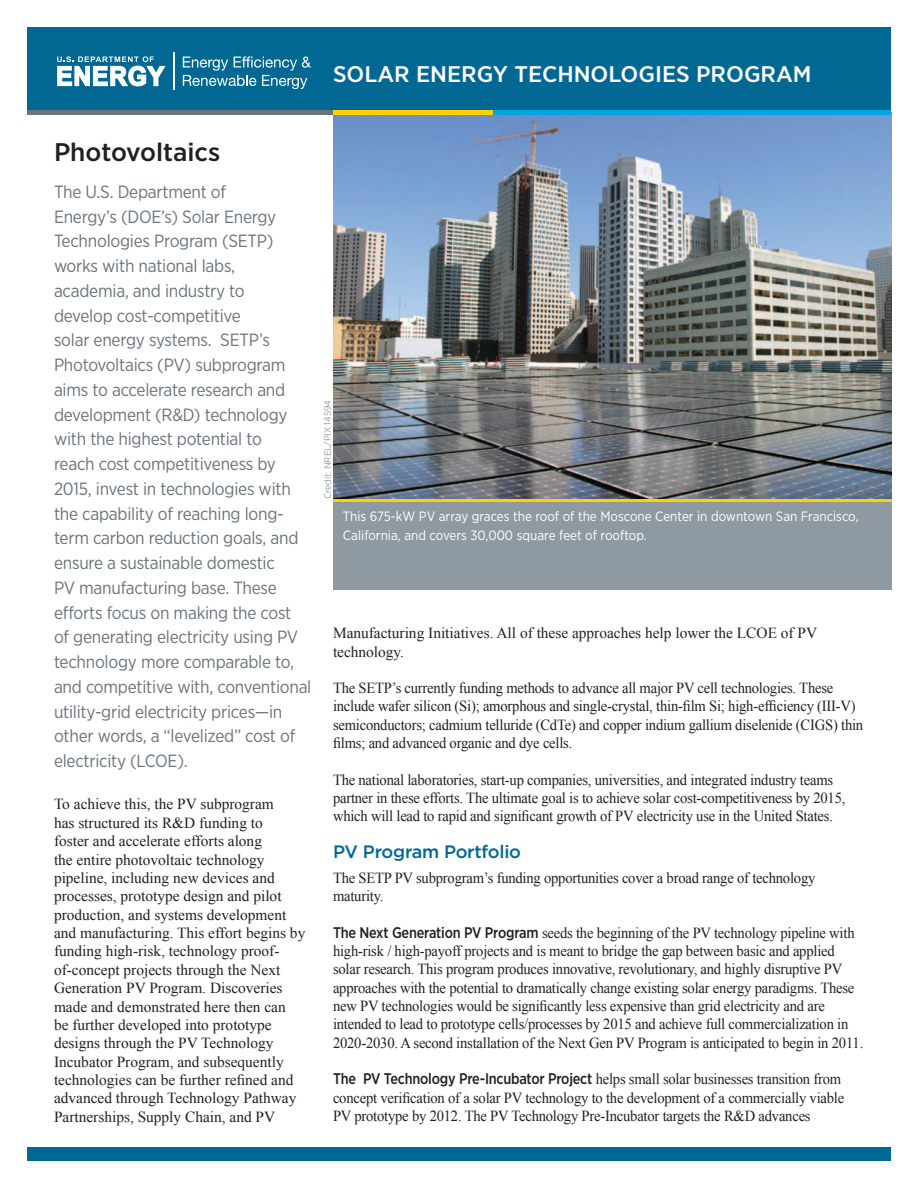
<style>
.page{position:relative;width:918px;height:1188px;background:#fff}
.page>*{position:absolute;margin:0;border:0;box-sizing:border-box;transform-origin:0 0}
.fact_sheet_title{font:500 25.5px "Gotham Narrow";color:#231f20;scale:1.1 1}
.t1{font:500 22.65px "Gotham Narrow";color:#fff;scale:1.1 1}
.Text{font:500 18px "Gotham";letter-spacing:-.015em;color:#006893}
.intro_statement{font:17.7px/24.8px "Gotham Narrow";letter-spacing:-.015em;color:#6a747b}
.t2{font:15.3px/18.3px "Times New Roman";letter-spacing:-.015em;color:#231f20;scale:.95 1}
.t3{font:15.3px/18.3px "Times New Roman";letter-spacing:-.015em;color:#231f20}
.caption_reverse{font:13.5px/19.2px "Gotham Narrow";color:#fff}
.photo_credit{font:300 9px "Gotham Narrow";color:#6a747b;scale:1.1 1}
.s1{font-family:"Gotham Narrow";font-weight:500}
</style>
<div class="page">
<div style="left:27px;top:1148px;width:864px;height:13px;background:#006893"></div>
<img style="left:333px;top:115px;width:558px;height:384px">
<div style="left:333px;top:500px;width:558px;height:90px;background:#8f99a1"></div>
<hr style="left:333px;top:499px;width:558px;height:3px;background:#fed105">
<div style="left:27px;top:27px;width:864px;height:84px;background:#006893"></div>
<div style="left:27px;top:110px;width:311px;height:5px;background:#6a747b"></div>
<div style="left:333px;top:110px;width:161px;height:5px;background:#fed105"></div>
<div style="left:494px;top:110px;width:397px;height:5px;background:#00a5e3"></div>
<svg style="left:57px;top:56px;width:109px;height:30px"></svg>
<hr style="left:174px;top:53px;width:1px;height:37px;background:#fff">
<svg style="left:183px;top:56px;width:128px;height:33px"></svg>
<p class="t1" style="left:333px;top:59px;width:437px">SOLAR ENERGY TECHNOLOGIES PROGRAM</p>
<p class="fact_sheet_title" style="left:54px;top:136px;width:153px">Photovoltaics</p>
<p class="intro_statement" style="left:54px;top:179px;width:259px">The U.S. Department of<br>Energy’s (DOE’s) Solar Energy<br>Technologies Program (SETP) works with national labs, academia, and industry to<br>develop cost-competitive<br>solar energy systems. SETP’s<br>Photovoltaics (PV) subprogram aims to accelerate research and development (R&amp;D) technology with the highest potential to<br>reach cost competitiveness by<br>2015, invest in technologies with the capability of reaching long&shy;term carbon reduction goals, and ensure a sustainable domestic<br>PV manufacturing base. These efforts focus on making the cost<br>of generating electricity using PV technology more comparable to, and competitive with, conventional utility-grid electricity prices—in other words, a “levelized” cost of electricity (LCOE).</p>
<p class="t3" style="left:54px;top:795px;width:253px">To achieve this, the PV subprogram<br>has structured its R&amp;D funding to<br>foster and accelerate efforts along<br>the entire photovoltaic technology pipeline, including new devices and processes, prototype design and pilot production, and systems development and manufacturing. This effort begins by funding high-risk, technology proof&shy;of-concept projects through the Next Generation PV Program. Discoveries made and demonstrated here then can<br>be further developed into prototype designs through the PV Technology Incubator Program, and subsequently technologies can be further refined and advanced through Technology Pathway Partnerships, Supply Chain, and PV</p>
<p class="photo_credit" style="left:322px;top:499px;width:91px;rotate:-90deg">Credit: NREL/PIX 14594</p>
<p class="caption_reverse" style="left:343px;top:507px;width:517px">This 675-kW PV array graces the roof of the Moscone Center in downtown San Francisco,<br>California, and covers 30,000 square feet of rooftop.</p>
<p class="t3" style="left:333px;top:624px;width:486px">Manufacturing Initiatives. All of these approaches help lower the LCOE of PV technology.</p>
<p class="t2" style="left:333px;top:679px;width:560px">The SETP’s currently funding methods to advance all major PV cell technologies. These include wafer silicon (Si); amorphous and single-crystal, thin-film Si; high-efficiency (III-V) semiconductors; cadmium telluride (CdTe) and copper indium gallium diselenide (CIGS) thin films; and advanced organic and dye cells.</p>
<p class="t2" style="left:333px;top:770px;width:541px">The national laboratories, start-up companies, universities, and integrated industry teams partner in these efforts. The ultimate goal is to achieve solar cost-competitiveness by 2015, which will lead to rapid and significant growth of PV electricity use in the United States.</p>
<p class="Text" style="left:333px;top:840px;width:190px">PV Program Portfolio</p>
<p class="t2" style="left:333px;top:868px;width:509px">The SETP PV subprogram’s funding opportunities cover a broad range of technology maturity.</p>
<p class="t2" style="left:333px;top:923px;width:560px"><span class="s1">The Next Generation PV Program</span> seeds the beginning of the PV technology pipeline with high-risk / high-payoff projects and is meant to bridge the gap between basic and applied solar research. This program produces innovative, revolutionary, and highly disruptive PV approaches with the potential to dramatically change existing solar energy paradigms. These new PV technologies would be significantly less expensive than grid electricity and are intended to lead to prototype cells/processes by 2015 and achieve full commercialization in 2020-2030. A second installation of the Next Gen PV Program is anticipated to begin in 2011.</p>
<p class="t2" style="left:333px;top:1070px;width:540px"><span class="s1">The PV Technology Pre-Incubator Project</span> helps small solar businesses transition from concept verification of a solar PV technology to the development of a commercially viable<br>PV prototype by 2012. The PV Technology Pre-Incubator targets the R&amp;D advances</p>
</div>
